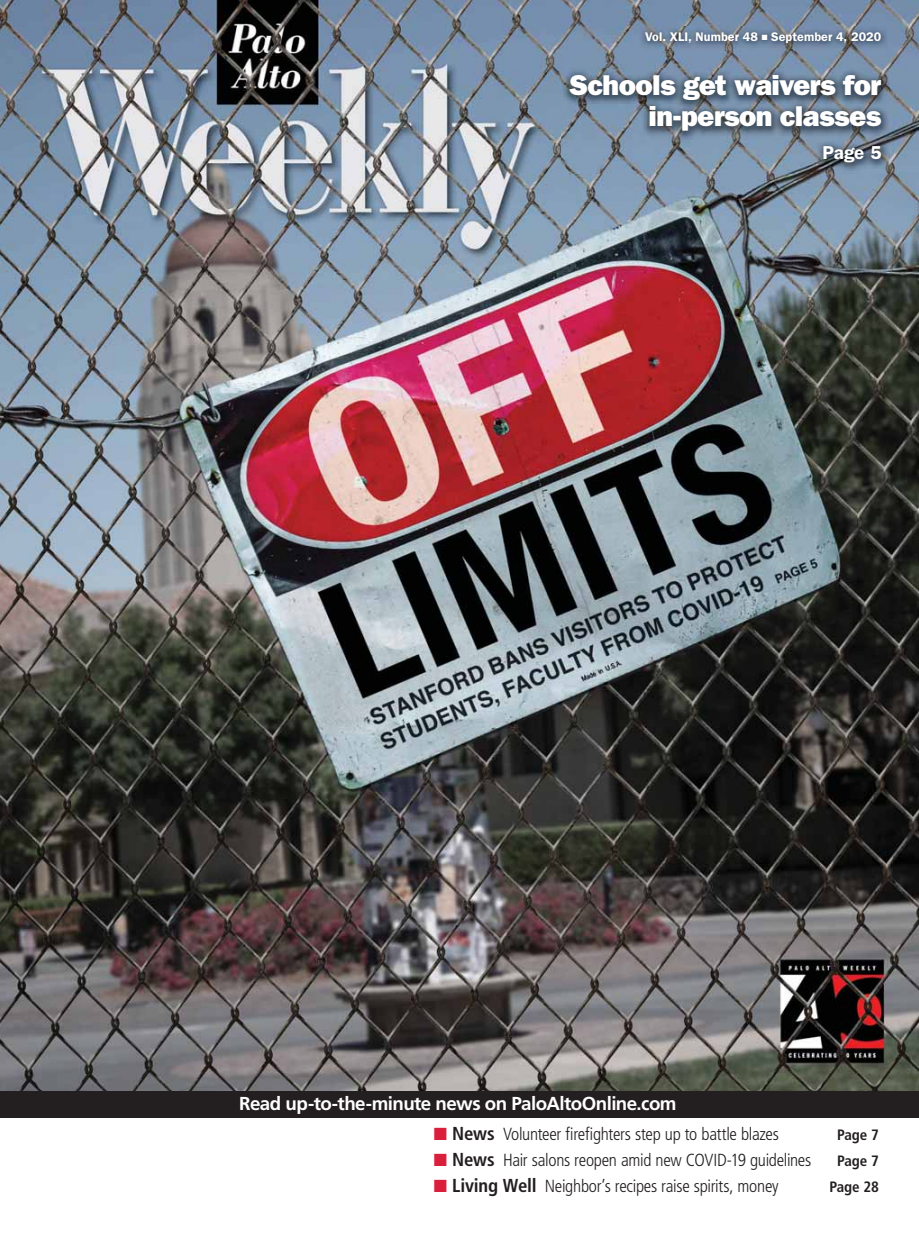
<style>
.page{position:relative;width:919px;height:1237px;background:#fff}
.page>*{position:absolute;margin:0;border:0;box-sizing:border-box;transform-origin:0 0}
.t1{font:800 28.75px/31.2px "Franklin Gothic";letter-spacing:-.02em;color:#fff;text-align:right}
.t2{font:700 18.75px "Frutiger";letter-spacing:-.03em;color:#fff}
.t3{font:600 18.75px "Franklin Gothic";color:#fff}
.t4{font:300 condensed 17.5px "Frutiger";letter-spacing:-.015em;color:#231f20}
.t5{font:700 condensed 15px "Frutiger";letter-spacing:-.01em;color:#231f20}
.t6{font:600 12.5px "Franklin Gothic";letter-spacing:.005em;color:#fff}
.s1{font-weight:700;font-size:18.75px}
</style>
<div class="page">
<img style="left:0;top:0;width:919px;height:1090px">
<img style="left:561px;top:69px;width:329px;height:104px">
<img style="left:639px;top:27px;width:248px;height:23px">
<div style="left:0;top:1090px;width:919px;height:27px;background:#231f20"></div>
<svg style="left:762px;top:34px;width:5px;height:6px"></svg>
<p class="t6" style="left:645px;top:31px;width:238px">Vol. XLI, Number 48 September 4, 2020</p>
<h1 class="t1" style="left:569px;top:69px;width:314px">Schools get waivers for in-person classes</h1>
<p class="t3" style="left:822px;top:144px;width:60px">Page 5</p>
<p class="t2" style="left:239px;top:1094px;width:439px">Read up-to-the-minute news on PaloAltoOnline.com</p>
<p class="t4" style="left:452px;top:1125px;width:328px"><span class="s1">News</span> Volunteer firefighters step up to battle blazes</p>
<p class="t5" style="left:837px;top:1127px;width:43px">Page 7</p>
<p class="t4" style="left:452px;top:1151px;width:361px"><span class="s1">News</span> Hair salons reopen amid new COVID-19 guidelines</p>
<p class="t5" style="left:837px;top:1153px;width:43px">Page 7</p>
<p class="t4" style="left:452px;top:1176px;width:328px"><span class="s1">Living Well</span> Neighbor’s recipes raise spirits, money</p>
<p class="t5" style="left:830px;top:1178px;width:51px">Page 28</p>
</div>
